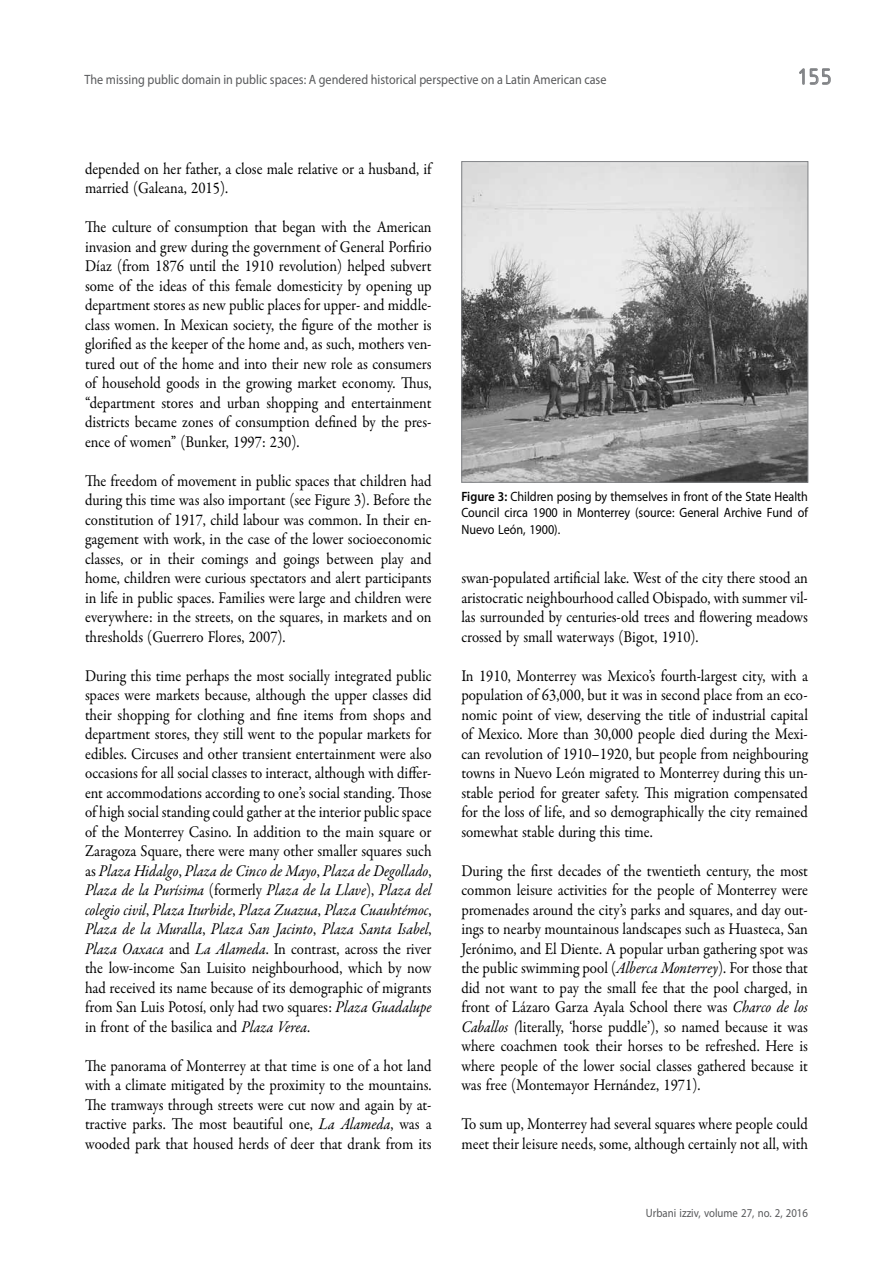
<style>
.page{position:relative;width:893px;height:1263px;background:#fff}
.page>*{position:absolute;margin:0;border:0;box-sizing:border-box;transform-origin:0 0}
.t1{font:24px "ISOCTEUR";color:#808285}
.t2{font:16.5px/19.5px "Garamond Premr Pro";letter-spacing:-.005em;color:#000;text-align:justify;scale:.9 1}
.t3{font:13.5px/16.5px "Myriad Pro";color:#000;text-align:justify;scale:.9 1}
.t4{font:13.5px "Myriad Pro";color:#58595b;scale:.9 1}
.t5{font:12px "Myriad Pro";color:#58595b;scale:.9 1}
.s1{font-style:italic}
.s2{font-weight:600}
</style>
<div class="page">
<svg style="left:799px;top:68px;width:32px;height:17px"></svg>
<img style="left:463px;top:163px;width:343px;height:318px">
<div style="left:461px;top:161px;width:347px;height:322px;border:1px solid #808285"></div>
<p class="t4" style="left:85px;top:72px;width:581px">The missing public domain in public spaces: A gendered historical perspective on a Latin American case</p>
<h1 class="t1" style="left:793px;top:61px;width:43px">155</h1>
<p class="t2" style="left:85px;top:159px;width:387px">depended on her father, a close male relative or a husband, if married (Galeana, 2015).</p>
<p class="t2" style="left:85px;top:217px;width:387px">The culture of consumption that began with the American invasion and grew during the government of General Porfirio Díaz (from 1876 until the 1910 revolution) helped subvert some of the ideas of this female domesticity by opening up department stores as new public places for upper- and middle&shy;class women. In Mexican society, the figure of the mother is glorified as the keeper of the home and, as such, mothers ven&shy;tured out of the home and into their new role as consumers of household goods in the growing market economy. Thus, “department stores and urban shopping and entertainment districts became zones of consumption defined by the pres&shy;ence of women” (Bunker, 1997: 230).</p>
<p class="t2" style="left:85px;top:471px;width:387px">The freedom of movement in public spaces that children had during this time was also important (see Figure 3). Before the constitution of 1917, child labour was common. In their en&shy;gagement with work, in the case of the lower socioeconomic classes, or in their comings and goings between play and home, children were curious spectators and alert participants in life in public spaces. Families were large and children were everywhere: in the streets, on the squares, in markets and on thresholds (Guerrero Flores, 2007).</p>
<p class="t2" style="left:85px;top:666px;width:387px">During this time perhaps the most socially integrated public spaces were markets because, although the upper classes did their shopping for clothing and fine items from shops and department stores, they still went to the popular markets for edibles. Circuses and other transient entertainment were also occasions for all social classes to interact, although with differ&shy;ent accommodations according to one’s social standing. Those of high social standing could gather at the interior public space of the Monterrey Casino. In addition to the main square or Zaragoza Square, there were many other smaller squares such as <span class="s1">Plaza Hidalgo</span>, <span class="s1">Plaza de Cinco de Mayo</span>, <span class="s1">Plaza de Degollado</span>, <span class="s1">Plaza de la Purísima</span> (formerly <span class="s1">Plaza de la Llave</span>), <span class="s1">Plaza del colegio civil</span>, <span class="s1">Plaza Iturbide</span>, <span class="s1">Plaza Zuazua</span>, <span class="s1">Plaza Cuauhtémoc</span>, <span class="s1">Plaza de la Muralla</span>, <span class="s1">Plaza San Jacinto</span>, <span class="s1">Plaza Santa Isabel</span>, <span class="s1">Plaza Oaxaca</span> and <span class="s1">La Alameda</span>. In contrast, across the river the low-income San Luisito neighbourhood, which by now had received its name because of its demographic of migrants from San Luis Potosí, only had two squares: <span class="s1">Plaza Guadalupe </span>in front of the basilica and <span class="s1">Plaza Verea</span>.</p>
<p class="t2" style="left:85px;top:1056px;width:387px">The panorama of Monterrey at that time is one of a hot land with a climate mitigated by the proximity to the mountains.<br>The tramways through streets were cut now and again by at&shy;tractive parks. The most beautiful one, <span class="s1">La Alameda</span>, was a wooded park that housed herds of deer that drank from its</p>
<p class="t3" style="left:461px;top:488px;width:387px"><span class="s2">Figure 3:</span> Children posing by themselves in front of the State Health Council circa 1900 in Monterrey (source: General Archive Fund of Nuevo León, 1900).</p>
<p class="t2" style="left:461px;top:569px;width:387px">swan-populated artificial lake. West of the city there stood an aristocratic neighbourhood called Obispado, with summer vil&shy;las surrounded by centuries-old trees and flowering meadows crossed by small waterways (Bigot, 1910).</p>
<p class="t2" style="left:461px;top:666px;width:387px">In 1910, Monterrey was Mexico’s fourth-largest city, with a population of 63,000, but it was in second place from an eco&shy;nomic point of view, deserving the title of industrial capital of Mexico. More than 30,000 people died during the Mexi&shy;can revolution of 1910–1920, but people from neighbouring towns in Nuevo León migrated to Monterrey during this un&shy;stable period for greater safety. This migration compensated for the loss of life, and so demographically the city remained somewhat stable during this time.</p>
<p class="t2" style="left:461px;top:861px;width:387px">During the first decades of the twentieth century, the most common leisure activities for the people of Monterrey were promenades around the city’s parks and squares, and day out&shy;ings to nearby mountainous landscapes such as Huasteca, San Jerónimo, and El Diente. A popular urban gathering spot was the public swimming pool (<span class="s1">Alberca Monterrey</span>). For those that did not want to pay the small fee that the pool charged, in front of Lázaro Garza Ayala School there was <span class="s1">Charco de los Caballos (</span>literally, ‘horse puddle’), so named because it was where coachmen took their horses to be refreshed. Here is where people of the lower social classes gathered because it was free (Montemayor Hernández, 1971).</p>
<p class="t2" style="left:461px;top:1115px;width:387px">To sum up, Monterrey had several squares where people could meet their leisure needs, some, although certainly not all, with</p>
<p class="t5" style="left:646px;top:1206px;width:182px">Urbani izziv, volume 27, no. 2, 2016</p>
</div>
